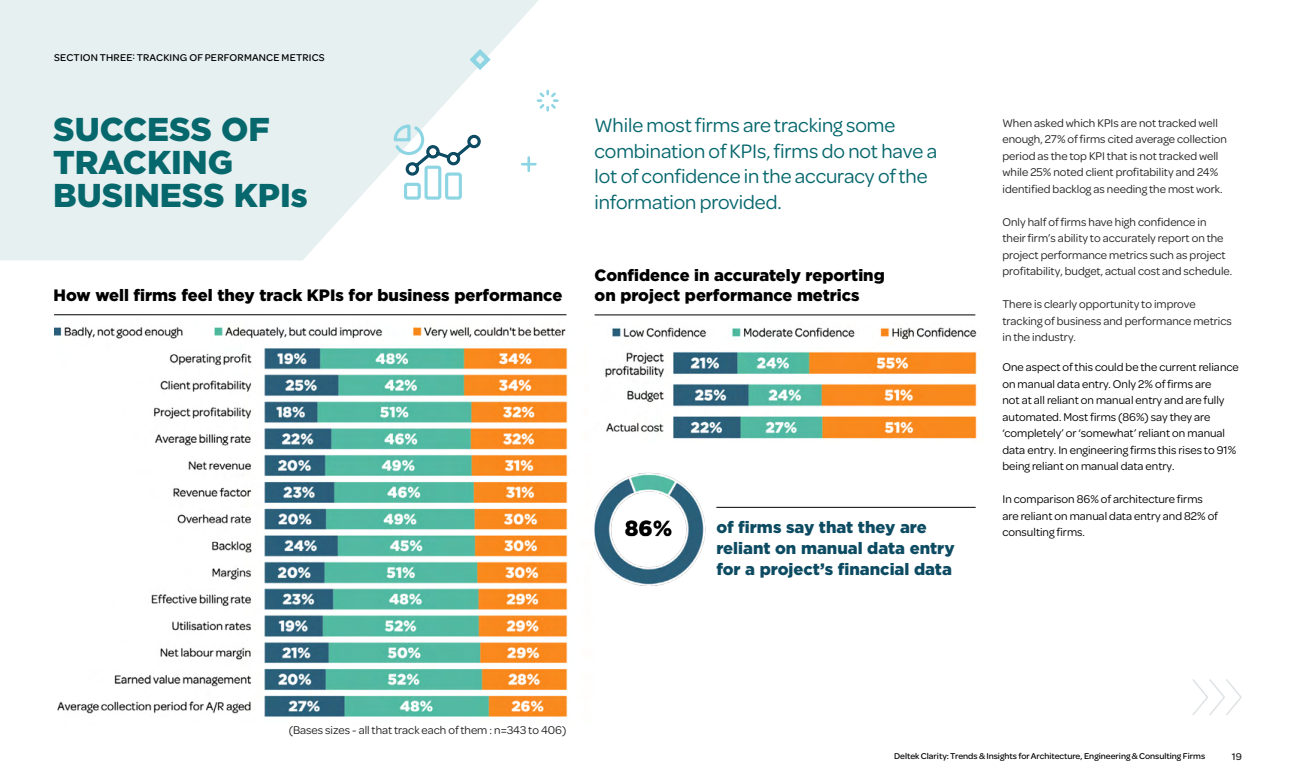
<style>
.page{position:relative;width:1296px;height:783px;background:#fff}
.page>*{position:absolute;margin:0;border:0;box-sizing:border-box;transform-origin:0 0}
.t1{font:900 33px/33px "Gotham";color:#06676d}
.t2{font:20.85px/25.5px "Omnes";letter-spacing:-.005em;color:#06676d}
.t3{font:900 16.5px/21px "Gotham";color:#0c4b62}
.t4{font:900 16.5px "Gotham";color:#000}
.t5{font:900 16.35px/20.9px "Gotham";color:#000}
.t6{font:12px/16.5px "Omnes";color:#232222}
.t7{font:12px/16.5px "Omnes";color:#000}
.t8{font:500 10.5px "Omnes";letter-spacing:.02em;color:#000}
.t9{font:500 10.5px "Omnes";color:#232222}
.t10{font:500 9px "Omnes";color:#000}
</style>
<div class="page">
<svg style="left:0;top:0;width:539px;height:260px;fill:#e6f0f0"></svg>
<hr style="left:716px;top:507px;width:260px;height:1px;background:#000">
<img style="left:594px;top:472px;width:139px;height:114px">
<svg style="left:522px;top:158px;width:13px;height:13px"></svg>
<svg style="left:535px;top:88px;width:24px;height:25px"></svg>
<svg style="left:466px;top:46px;width:28px;height:27px"></svg>
<svg style="left:1192px;top:679px;width:50px;height:36px"></svg>
<hr style="left:54px;top:315px;width:512px;height:1px;background:#000">
<img style="left:54px;top:327px;width:514px;height:390px">
<hr style="left:595px;top:315px;width:380px;height:1px;background:#000">
<img style="left:603px;top:351px;width:375px;height:88px">
<img style="left:612px;top:327px;width:365px;height:13px">
<img style="left:616px;top:351px;width:48px;height:8px">
<img style="left:604px;top:359px;width:65px;height:24px">
<svg style="left:392px;top:123px;width:90px;height:78px"></svg>
<p class="t8" style="left:54px;top:50px;width:272px">SECTION THREE: TRACKING OF PERFORMANCE METRICS</p>
<h1 class="t1" style="left:53px;top:112px;width:256px">SUCCESS OF<br>TRACKING<br>BUSINESS KPIs</h1>
<h3 class="t4" style="left:54px;top:284px;width:510px">How well firms feel they track KPIs for business performance</h3>
<h2 class="t2" style="left:595px;top:112px;width:344px">While most firms are tracking some combination of KPIs, firms do not have a lot of confidence in the accuracy of the information provided.</h2>
<h3 class="t5" style="left:595px;top:264px;width:292px">Confidence in accurately reporting on project performance metrics</h3>
<h3 class="t3" style="left:716px;top:516px;width:240px">of firms say that they are reliant on manual data entry for a project’s financial data</h3>
<p class="t6" style="left:1002px;top:114px;width:226px">When asked which KPIs are not tracked well enough, 27% of firms cited average collection period as the top KPI that is not tracked well while 25% noted client profitability and 24% identified backlog as needing the most work.</p>
<p class="t6" style="left:1002px;top:213px;width:231px">Only half of firms have high confidence in their firm’s ability to accurately report on the project performance metrics such as project profitability, budget, actual cost and schedule.</p>
<p class="t6" style="left:1002px;top:295px;width:231px">There is clearly opportunity to improve tracking of business and performance metrics in the industry.</p>
<p class="t7" style="left:1002px;top:358px;width:238px">One aspect of this could be the current reliance on manual data entry. Only 2% of firms are<br>not at all reliant on manual entry and are fully automated. Most firms (86%) say they are ‘completely’ or ‘somewhat’ reliant on manual data entry. In engineering firms this rises to 91% being reliant on manual data entry.</p>
<p class="t7" style="left:1002px;top:490px;width:217px">In comparison 86% of architecture firms are reliant on manual data entry and 82% of consulting firms.</p>
<p class="t6" style="left:289px;top:721px;width:279px">(Bases sizes - all that track each of them : n=343 to 406)</p>
<p class="t10" style="left:894px;top:750px;width:313px">Deltek Clarity: Trends &amp; Insights for Architecture, Engineering &amp; Consulting Firms</p>
<p class="t9" style="left:1232px;top:749px;width:12px">19</p>
</div>
